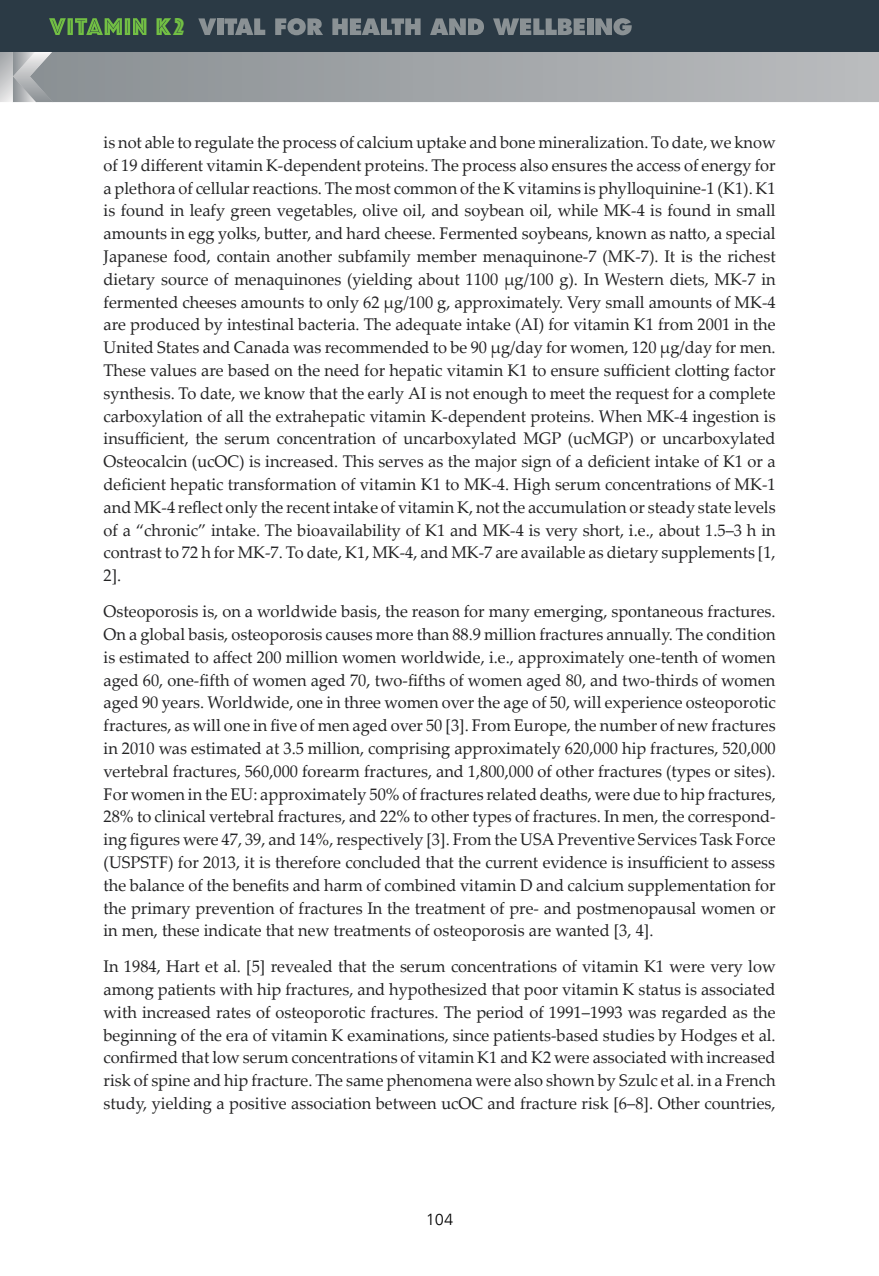
<style>
.page{position:relative;width:879px;height:1276px;background:#fff}
.page>*{position:absolute;margin:0;border:0;box-sizing:border-box;transform-origin:0 0}
.t1{font:24px "Zamenhof Inline";color:#72bf44}
.t2{font:16.8px/22.8px "Palatino Linotype";color:#232324;text-align:justify}
.t3{font:300 16px "Frutiger Neue LT Com";color:#000}
</style>
<div class="page">
<svg style="left:0;top:52px;width:879px;height:50px;background:#a3a6a9"></svg>
<div style="left:0;top:0;width:879px;height:52px;background:#2b3a45"></div>
<svg style="left:198px;top:18px;width:18px;height:17px"></svg>
<div style="left:217px;top:18px;width:6px;height:17px;background:#8a9194"></div>
<svg style="left:224px;top:18px;width:41px;height:17px"></svg>
<svg style="left:275px;top:18px;width:48px;height:17px"></svg>
<svg style="left:332px;top:18px;width:88px;height:17px"></svg>
<svg style="left:430px;top:18px;width:54px;height:17px"></svg>
<svg style="left:493px;top:18px;width:92px;height:17px"></svg>
<div style="left:587px;top:18px;width:6px;height:17px;background:#8a9194"></div>
<svg style="left:595px;top:18px;width:37px;height:17px"></svg>
<svg style="left:49px;top:18px;width:97px;height:17px"></svg>
<svg style="left:156px;top:18px;width:15px;height:17px"></svg>
<h1 class="t1" style="left:173px;top:16px;width:14px">2</h1>
<p class="t2" style="left:104px;top:130px;width:673px">is not able to regulate the process of calcium uptake and bone mineralization. To date, we know of 19 different vitamin K‐dependent proteins. The process also ensures the access of energy for a plethora of cellular reactions. The most common of the K vitamins is phylloquinine‐1 (K1). K1 is found in leafy green vegetables, olive oil, and soybean oil, while MK‐4 is found in small amounts in egg yolks, butter, and hard cheese. Fermented soybeans, known as natto, a special Japanese food, contain another subfamily member menaquinone‐7 (MK‐7). It is the richest dietary source of menaquinones (yielding about 1100 μg/100 g). In Western diets, MK‐7 in fermented cheeses amounts to only 62 μg/100 g, approximately. Very small amounts of MK‐4 are produced by intestinal bacteria. The adequate intake (AI) for vitamin K1 from 2001 in the United States and Canada was recommended to be 90 μg/day for women, 120 μg/day for men.<br>These values are based on the need for hepatic vitamin K1 to ensure sufficient clotting factor synthesis. To date, we know that the early AI is not enough to meet the request for a complete carboxylation of all the extrahepatic vitamin K‐dependent proteins. When MK‐4 ingestion is insufficient, the serum concentration of uncarboxylated MGP (ucMGP) or uncarboxylated Osteocalcin (ucOC) is increased. This serves as the major sign of a deficient intake of K1 or a deficient hepatic transformation of vitamin K1 to MK‐4. High serum concentrations of MK‐1 and MK‐4 reflect only the recent intake of vitamin K, not the accumulation or steady state levels of a “chronic” intake. The bioavailability of K1 and MK‐4 is very short, i.e., about 1.5–3 h in contrast to 72 h for MK‐7. To date, K1, MK‐4, and MK‐7 are available as dietary supplements [1, 2].</p>
<p class="t2" style="left:104px;top:599px;width:674px">Osteoporosis is, on a worldwide basis, the reason for many emerging, spontaneous fractures.<br>On a global basis, osteoporosis causes more than 88.9 million fractures annually. The condition is estimated to affect 200 million women worldwide, i.e., approximately one‐tenth of women aged 60, one‐fifth of women aged 70, two‐fifths of women aged 80, and two‐thirds of women aged 90 years. Worldwide, one in three women over the age of 50, will experience osteoporotic fractures, as will one in five of men aged over 50 [3]. From Europe, the number of new fractures in 2010 was estimated at 3.5 million, comprising approximately 620,000 hip fractures, 520,000 vertebral fractures, 560,000 forearm fractures, and 1,800,000 of other fractures (types or sites).<br>For women in the EU: approximately 50% of fractures related deaths, were due to hip fractures, 28% to clinical vertebral fractures, and 22% to other types of fractures. In men, the correspond‐ ing figures were 47, 39, and 14%, respectively [3]. From the USA Preventive Services Task Force (USPSTF) for 2013, it is therefore concluded that the current evidence is insufficient to assess the balance of the benefits and harm of combined vitamin D and calcium supplementation for the primary prevention of fractures In the treatment of pre‐ and postmenopausal women or in men, these indicate that new treatments of osteoporosis are wanted [3, 4].</p>
<p class="t2" style="left:104px;top:954px;width:674px">In 1984, Hart et al. [5] revealed that the serum concentrations of vitamin K1 were very low among patients with hip fractures, and hypothesized that poor vitamin K status is associated with increased rates of osteoporotic fractures. The period of 1991–1993 was regarded as the beginning of the era of vitamin K examinations, since patients‐based studies by Hodges et al. confirmed that low serum concentrations of vitamin K1 and K2 were associated with increased risk of spine and hip fracture. The same phenomena were also shown by Szulc et al. in a French study, yielding a positive association between ucOC and fracture risk [6–8]. Other countries,</p>
<p class="t3" style="left:426px;top:1210px;width:29px">104</p>
</div>
